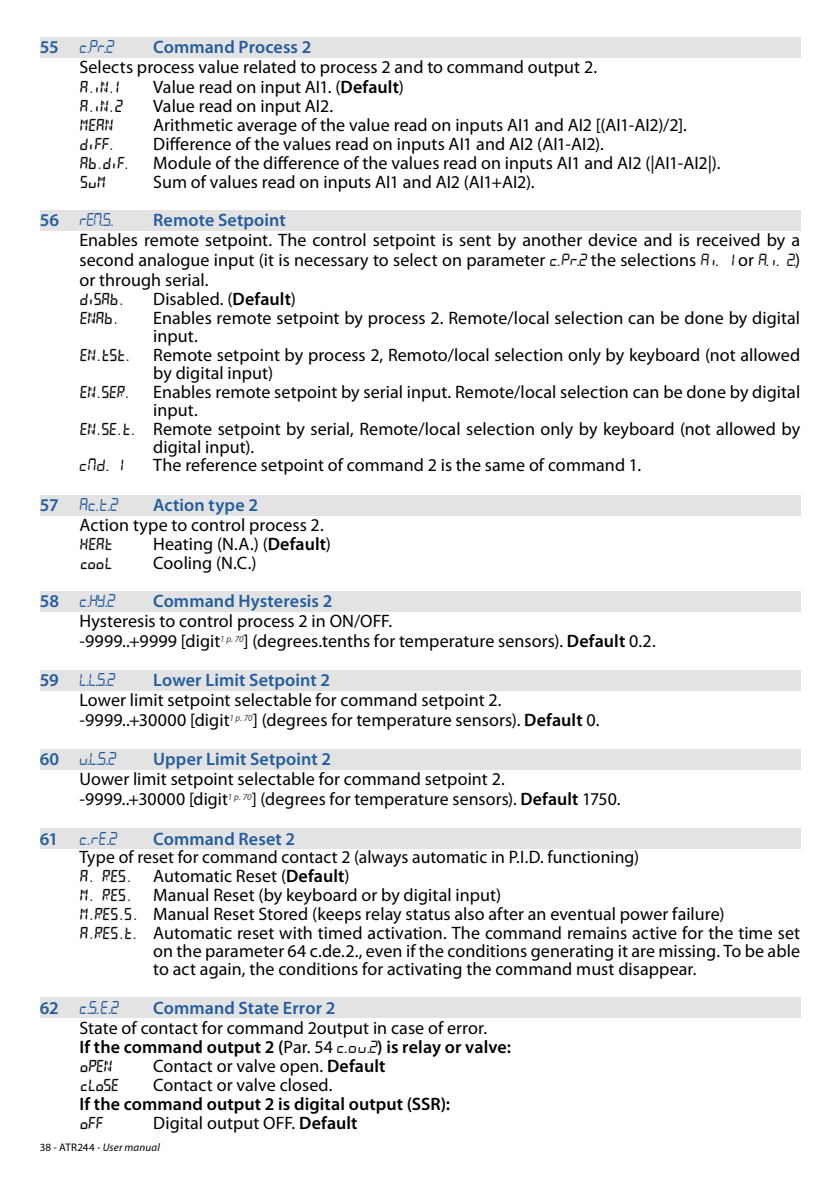
<style>
.page{position:relative;width:840px;height:1191px;background:#fff}
.page>*{position:absolute;margin:0;border:0;box-sizing:border-box;transform-origin:0 0}
.t1{font:18px/20px "Myriad Pro";letter-spacing:.005em;color:#000}
.t2{font:600 18px "Myriad Pro";letter-spacing:.005em;color:#245d9f}
.t3{font:18px "Pix 7 Segs";letter-spacing:-.075em;color:#245d9f;scale:.95 1}
.t4{font:600 18px "Myriad Pro";letter-spacing:.005em;color:#000}
.t5{font:17px "Pixsys 11 Segs";letter-spacing:-.08em;color:#000}
.t6{font:17px "Pix 7 Segs";color:#000}
.t7{font:11px "Myriad Pro";letter-spacing:.015em;color:#000}
.s1{font-family:"Myriad Pro";font-weight:600}
.s2{font-weight:600}
.s3{font-family:"Pixsys 11 Segs";font-size:17px}
.s4{font-family:"Pix 7 Segs";font-size:17px}
.s5{font-style:italic}
</style>
<div class="page">
<div style="left:40px;top:37px;width:759px;height:21px;background:#e3e3e3"></div>
<div style="left:40px;top:210px;width:759px;height:21px;background:#e3e3e3"></div>
<div style="left:40px;top:495px;width:759px;height:21px;background:#e3e3e3"></div>
<div style="left:40px;top:591px;width:759px;height:21px;background:#e3e3e3"></div>
<div style="left:40px;top:670px;width:759px;height:21px;background:#e3e3e3"></div>
<div style="left:40px;top:749px;width:759px;height:21px;background:#e3e3e3"></div>
<div style="left:40px;top:828px;width:759px;height:21px;background:#e3e3e3"></div>
<div style="left:40px;top:997px;width:759px;height:21px;background:#e3e3e3"></div>
<p class="t3" style="left:40px;top:36px;width:81px"><span class="s1">55</span> c.Pr.2</p>
<p class="t2" style="left:153px;top:37px;width:160px">Command Process 2</p>
<p class="t1" style="left:79px;top:58px;width:519px">Selects process value related to process 2 and to command output 2.</p>
<p class="t5" style="left:79px;top:77px;width:44px">A.IN.1</p>
<p class="t1" style="left:153px;top:78px;width:252px">Value read on input AI1. (<span class="s2">Default</span>)</p>
<p class="t5" style="left:79px;top:96px;width:46px">A.IN.2</p>
<p class="t1" style="left:153px;top:97px;width:181px">Value read on input AI2.</p>
<p class="t5" style="left:79px;top:115px;width:36px">MEAN</p>
<p class="t1" style="left:153px;top:116px;width:535px">Arithmetic average of the value read on inputs AI1 and AI2 [(AI1-AI2)/2].</p>
<p class="t5" style="left:79px;top:134px;width:38px">DIFF.</p>
<p class="t1" style="left:79px;top:135px;width:642px;line-height:19px;text-indent:74px">Difference of the values read on inputs AI1 and AI2 (AI1-AI2).<br><span class="s3">AB.DIF.</span> Module of the difference of the values read on inputs AI1 and AI2 (|AI1-AI2|).</p>
<p class="t5" style="left:79px;top:172px;width:28px">SUM</p>
<p class="t1" style="left:153px;top:173px;width:382px">Sum of values read on inputs AI1 and AI2 (AI1+AI2).</p>
<p class="t3" style="left:40px;top:209px;width:80px"><span class="s1">56</span> rEM.S.</p>
<p class="t2" style="left:153px;top:210px;width:134px">Remote Setpoint</p>
<p class="t1" style="left:79px;top:231px;width:721px;text-align:justify">Enables remote setpoint. The control setpoint is sent by another device and is received by a second analogue input (it is necessary to select on parameter <span class="s4">c.pr.2</span> the selections <span class="s4">Ai. 1</span> or <span class="s4">A.i. 2.</span>) or through serial.</p>
<p class="t5" style="left:79px;top:289px;width:48px">DISAB.</p>
<p class="t1" style="left:153px;top:290px;width:144px">Disabled. (<span class="s2">Default</span>)</p>
<p class="t5" style="left:79px;top:308px;width:42px">ENAB.</p>
<p class="t1" style="left:153px;top:309px;width:648px">Enables remote setpoint by process 2. Remote/local selection can be done by digital</p>
<p class="t1" style="left:153px;top:327px;width:46px">input.</p>
<p class="t1" style="left:79px;top:346px;width:721px"><span class="s3">EN.TST.</span> Remote setpoint by process 2, Remoto/local selection only by keyboard (not allowed</p>
<p class="t1" style="left:153px;top:364px;width:121px">by digital input)</p>
<p class="t1" style="left:79px;top:383px;width:721px"><span class="s3">EN.SER.</span> Enables remote setpoint by serial input. Remote/local selection can be done by digital</p>
<p class="t1" style="left:153px;top:401px;width:46px">input.</p>
<p class="t1" style="left:79px;top:420px;width:721px"><span class="s3">EN.SE.T.</span> Remote setpoint by serial, Remote/local selection only by keyboard (not allowed by</p>
<p class="t1" style="left:153px;top:438px;width:102px">digital input).</p>
<p class="t6" style="left:79px;top:455px;width:46px">cmd. 1</p>
<p class="t1" style="left:153px;top:456px;width:489px">The reference setpoint of command 2 is the same of command 1.</p>
<p class="t3" style="left:40px;top:494px;width:85px"><span class="s1">57</span> Ac.t.2</p>
<p class="t2" style="left:153px;top:495px;width:106px">Action type 2</p>
<p class="t1" style="left:79px;top:516px;width:246px">Action type to control process 2.</p>
<p class="t5" style="left:79px;top:534px;width:36px">HEAT</p>
<p class="t1" style="left:153px;top:535px;width:179px">Heating (N.A.) (<span class="s2">Default</span>)</p>
<p class="t5" style="left:79px;top:553px;width:35px">COOL</p>
<p class="t1" style="left:153px;top:554px;width:105px">Cooling (N.C.)</p>
<p class="t3" style="left:40px;top:590px;width:82px"><span class="s1">58</span> c.HY.2</p>
<p class="t2" style="left:153px;top:591px;width:181px">Command Hysteresis 2</p>
<p class="t1" style="left:79px;top:612px;width:577px">Hysteresis to control process 2 in ON/OFF.<br>-9999..+9999 [digit<sup>1</sup> <sup>p.</sup> <sup>70</sup>] (degrees.tenths for temperature sensors). <span class="s2">Default</span> 0.2.</p>
<p class="t3" style="left:40px;top:669px;width:82px"><span class="s1">59</span> L.L.S.2</p>
<p class="t2" style="left:153px;top:670px;width:178px">Lower Limit Setpoint 2</p>
<p class="t1" style="left:79px;top:691px;width:521px">Lower limit setpoint selectable for command setpoint 2. -9999..+30000 [digit<sup>1</sup> <sup>p.</sup> <sup>70</sup>] (degrees for temperature sensors). <span class="s2">Default</span> 0.</p>
<p class="t3" style="left:40px;top:748px;width:83px"><span class="s1">60</span> U.L.S.2</p>
<p class="t2" style="left:153px;top:749px;width:179px">Upper Limit Setpoint 2</p>
<p class="t1" style="left:79px;top:770px;width:542px">Uower limit setpoint selectable for command setpoint 2.<br>-9999..+30000 [digit<sup>1</sup> <sup>p.</sup> <sup>70</sup>] (degrees for temperature sensors). <span class="s2">Default</span> 1750.</p>
<p class="t3" style="left:40px;top:827px;width:84px"><span class="s1">61</span> c.re.2</p>
<p class="t2" style="left:153px;top:828px;width:143px">Command Reset 2</p>
<p class="t1" style="left:79px;top:847px;width:561px">Type of reset for command contact 2 (always automatic in P.I.D. functioning)</p>
<p class="t1" style="left:79px;top:866px;width:271px"><span class="s3">A. RES.</span> Automatic Reset (<span class="s2">Default</span>)</p>
<p class="t1" style="left:79px;top:885px;width:423px"><span class="s3">M. RES.</span> Manual Reset (by keyboard or by digital input)</p>
<p class="t1" style="left:79px;top:904px;width:646px"><span class="s3">M.RES.S.</span> Manual Reset Stored (keeps relay status also after an eventual power failure)</p>
<p class="t1" style="left:79px;top:923px;width:721px"><span class="s3">A.RES.T.</span> Automatic reset with timed activation. The command remains active for the time set</p>
<p class="t1" style="left:153px;top:941px;width:648px">on the parameter 64 c.de.2., even if the conditions generating it are missing. To be able</p>
<p class="t1" style="left:153px;top:959px;width:544px">to act again, the conditions for activating the command must disappear.</p>
<p class="t3" style="left:40px;top:996px;width:86px"><span class="s1">62</span> c.S.e.2</p>
<p class="t2" style="left:153px;top:997px;width:184px">Command State Error 2</p>
<p class="t1" style="left:79px;top:1018px;width:433px;line-height:19px">State of contact for command 2output in case of error.<br><span class="s2">If the command output 2 (</span>Par. 54 <span class="s4">c.ou.2</span><span class="s2">) is relay or valve:</span></p>
<p class="t5" style="left:79px;top:1055px;width:35px">OPEN</p>
<p class="t1" style="left:153px;top:1056px;width:234px">Contact or valve open. <span class="s2">Default</span></p>
<p class="t5" style="left:79px;top:1074px;width:42px">CLOSE</p>
<p class="t1" style="left:153px;top:1075px;width:181px">Contact or valve closed.</p>
<p class="t4" style="left:79px;top:1093px;width:372px">If the command output 2 is digital output (SSR):</p>
<p class="t5" style="left:79px;top:1112px;width:27px">OFF</p>
<p class="t1" style="left:153px;top:1113px;width:206px">Digital output OFF. <span class="s2">Default</span></p>
<p class="t7" style="left:40px;top:1141px;width:122px">38 - ATR244 - <span class="s5">User manual</span></p>
</div>
